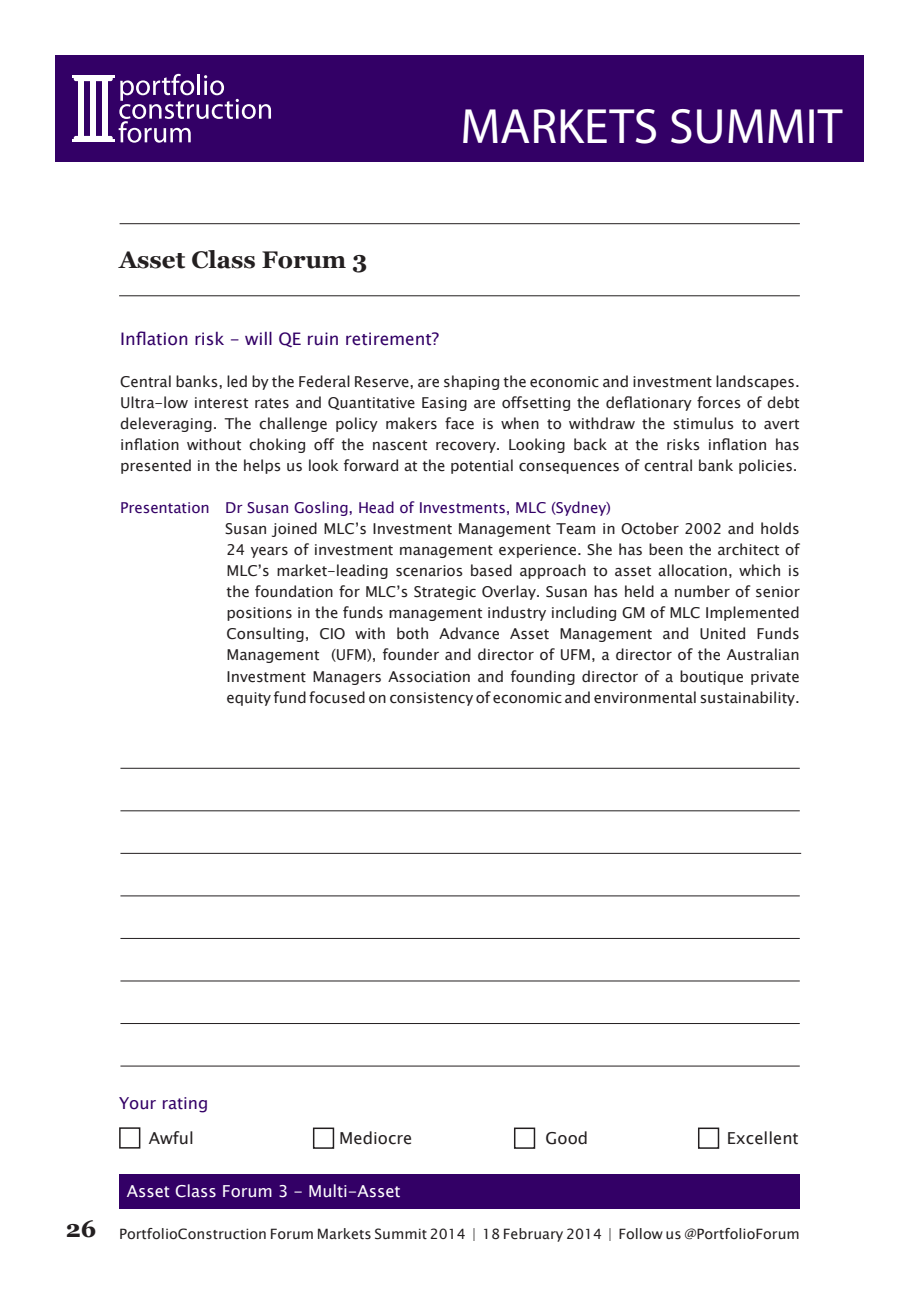
<style>
.page{position:relative;width:919px;height:1289px;background:#fff}
.page>*{position:absolute;margin:0;border:0;box-sizing:border-box;transform-origin:0 0}
.t1{font:49.8px "Myriad Pro";color:#fff}
.t2{font:700 24px "Georgia";color:#231f20}
.t3{font:17.25px "Lucida Sans Unicode";letter-spacing:-.005em;color:#306}
.t4{font:16.5px "Lucida Sans Unicode";letter-spacing:-.005em;color:#fff}
.t5{font:16.5px "Lucida Sans Unicode";color:#231f20}
.t6{font:16.5px "Lucida Sans Unicode";letter-spacing:-.005em;color:#306}
.t7{font:15px/21px "Lucida Sans Unicode";letter-spacing:-.005em;color:#231f20;text-align:justify}
.t8{font:15px "Lucida Sans Unicode";letter-spacing:-.005em;color:#306}
.t9{font:14.25px "Lucida Sans Unicode";color:#231f20}
</style>
<div class="page">
<div style="left:55px;top:55px;width:808px;height:107px;background:#306"></div>
<svg style="left:119px;top:74px;width:152px;height:69px"></svg>
<hr style="left:72px;top:75px;width:42px;height:3px;background:#fff">
<div style="left:74px;top:76px;width:39px;height:5px;background:#fff;border-radius:2px"></div>
<div style="left:74px;top:136px;width:39px;height:5px;background:#fff;border-radius:2px"></div>
<div style="left:78px;top:81px;width:6px;height:56px;background:#fff"></div>
<div style="left:102px;top:81px;width:6px;height:56px;background:#fff"></div>
<div style="left:90px;top:81px;width:6px;height:56px;background:#fff"></div>
<hr style="left:72px;top:139px;width:42px;height:3px;background:#fff">
<div style="left:119px;top:1174px;width:680px;height:34px;background:#306"></div>
<hr style="left:119px;top:223px;width:680px;height:1px;background:#231f20">
<hr style="left:119px;top:295px;width:680px;height:1px;background:#231f20">
<hr style="left:120px;top:768px;width:679px;height:1px;background:#231f20">
<hr style="left:120px;top:895px;width:679px;height:1px;background:#231f20">
<hr style="left:120px;top:810px;width:679px;height:1px;background:#231f20">
<hr style="left:120px;top:938px;width:679px;height:1px;background:#231f20">
<hr style="left:120px;top:980px;width:679px;height:1px;background:#231f20">
<hr style="left:120px;top:1023px;width:679px;height:1px;background:#231f20">
<hr style="left:120px;top:1065px;width:679px;height:1px;background:#231f20">
<hr style="left:120px;top:853px;width:681px;height:1px;background:#231f20">
<div style="left:313px;top:1127px;width:21px;height:21px;border:2px solid #231f20"></div>
<div style="left:514px;top:1127px;width:21px;height:21px;border:2px solid #231f20"></div>
<div style="left:698px;top:1127px;width:21px;height:21px;border:2px solid #231f20"></div>
<div style="left:119px;top:1127px;width:21px;height:21px;border:2px solid #231f20"></div>
<h2 class="t2" style="left:119px;top:244px;width:250px">Asset Class Forum 3</h2>
<h1 class="t1" style="left:460px;top:96px;width:383px">MARKETS SUMMIT</h1>
<p class="t3" style="left:120px;top:325px;width:320px">Inflation risk - will QE ruin retirement?</p>
<p class="t7" style="left:120px;top:371px;width:681px">Central banks, led by the Federal Reserve, are shaping the economic and investment landscapes.<br>Ultra-low interest rates and Quantitative Easing are offsetting the deflationary forces of debt deleveraging. The challenge policy makers face is when to withdraw the stimulus to avert inflation without choking off the nascent recovery. Looking back at the risks inflation has presented in the helps us look forward at the potential consequences of central bank policies.</p>
<p class="t8" style="left:120px;top:496px;width:492px">Presentation Dr Susan Gosling, Head of Investments, MLC (Sydney)</p>
<p class="t7" style="left:225px;top:518px;width:576px">Susan joined MLC’s Investment Management Team in October 2002 and holds 24 years of investment management experience. She has been the architect of MLC’s market-leading scenarios based approach to asset allocation, which is the foundation for MLC’s Strategic Overlay. Susan has held a number of senior positions in the funds management industry including GM of MLC Implemented Consulting, CIO with both Advance Asset Management and United Funds Management (UFM), founder and director of UFM, a director of the Australian Investment Managers Association and founding director of a boutique private equity fund focused on consistency of economic and environmental sustainability.</p>
<p class="t6" style="left:119px;top:1090px;width:91px">Your rating</p>
<p class="t5" style="left:149px;top:1125px;width:47px">Awful</p>
<p class="t5" style="left:339px;top:1125px;width:75px">Mediocre</p>
<p class="t5" style="left:545px;top:1125px;width:44px">Good</p>
<p class="t5" style="left:726px;top:1125px;width:73px">Excellent</p>
<p class="t4" style="left:127px;top:1177px;width:275px">Asset Class Forum 3 - Multi-Asset</p>
<p class="t9" style="left:66px;top:1222px;width:735px"><sup>26</sup> PortfolioConstruction Forum Markets Summit 2014 | 18 February 2014 | Follow us @PortfolioForum</p>
</div>
